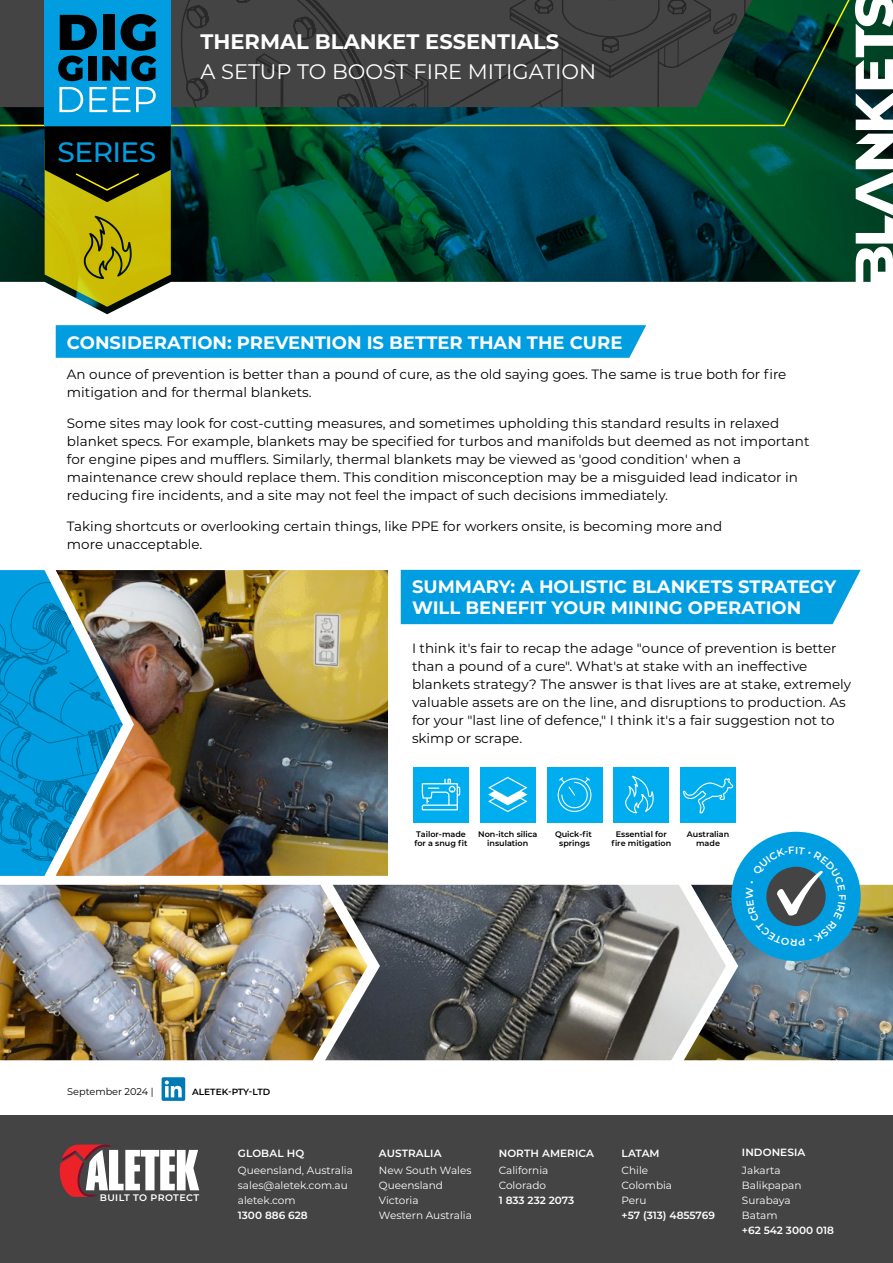
<style>
.page{position:relative;width:893px;height:1263px;background:#fff}
.page>*{position:absolute;margin:0;border:0;box-sizing:border-box;transform-origin:0 0}
.t1{font:500 28.05px "Montserrat";letter-spacing:-.02em;color:#009de1}
.t2{font:21px "Montserrat";color:#fff}
.t3{font:700 21px "Montserrat";color:#fff}
.t4{font:700 18px/21px "Montserrat";color:#fff}
.t5{font:13.5px/18px "Montserrat";color:#000}
.t6{font:10.5px/15px "Montserrat";color:#fff}
.t7{font:600 10.5px "Montserrat";color:#fff}
.t8{font:600 10.05px "Montserrat";color:#fff}
.t9{font:9.75px "Montserrat";color:#000}
.t10{font:600 9.45px "Montserrat";letter-spacing:.04em;color:#fff}
.t11{font:600 9px "Montserrat";color:#000}
.t12{font:600 8.1px/9.6px "Montserrat";color:#000;text-align:center}
.s1{font-size:9.6px}
</style>
<div class="page">
<img style="left:368px;top:885px;width:316px;height:175px">
<img style="left:684px;top:885px;width:209px;height:175px">
<img style="left:0;top:885px;width:368px;height:175px">
<svg style="left:0;top:127px;width:855px;height:155px;background:#00463e"></svg>
<svg style="left:855px;top:127px;width:38px;height:155px"></svg>
<svg style="left:0;top:0;width:893px;height:127px;background:#354741"></svg>
<div style="left:45px;top:0;width:126px;height:126px;background:#009de1"></div>
<svg style="left:58px;top:14px;width:99px;height:67px"></svg>
<svg style="left:59px;top:87px;width:24px;height:25px"></svg>
<svg style="left:89px;top:87px;width:18px;height:25px"></svg>
<svg style="left:113px;top:87px;width:43px;height:25px"></svg>
<svg style="left:45px;top:126px;width:126px;height:181px;background:#7f7a13"></svg>
<div style="left:401px;top:570px;width:460px;height:54px;background:#009de1"></div>
<svg style="left:56px;top:325px;width:590px;height:33px;background:#069fe1"></svg>
<img style="left:123px;top:570px;width:265px;height:306px">
<svg style="left:0;top:570px;width:123px;height:306px;background:#3996b9"></svg>
<div style="left:731px;top:832px;width:130px;height:129px;background:#009de1;border-radius:50%"></div>
<div style="left:480px;top:767px;width:56px;height:55px;background:#00aeef"></div>
<div style="left:413px;top:767px;width:56px;height:55px;background:#00aeef"></div>
<div style="left:547px;top:767px;width:55px;height:55px;background:#00aeef"></div>
<div style="left:613px;top:767px;width:56px;height:55px;background:#00aeef"></div>
<div style="left:680px;top:767px;width:56px;height:55px;background:#00aeef"></div>
<svg style="left:683px;top:778px;width:50px;height:35px"></svg>
<svg style="left:625px;top:776px;width:29px;height:47px"></svg>
<svg style="left:558px;top:777px;width:33px;height:35px"></svg>
<svg style="left:422px;top:779px;width:38px;height:31px"></svg>
<svg style="left:488px;top:777px;width:39px;height:35px"></svg>
<div style="left:162px;top:1077px;width:23px;height:24px;background:#007ab5;border-radius:2px"></div>
<svg style="left:165px;top:1080px;width:17px;height:17px"></svg>
<div style="left:0;top:1116px;width:893px;height:147px;background:#454445"></div>
<svg style="left:60px;top:1144px;width:139px;height:53px"></svg>
<svg style="left:746px;top:846px;width:99px;height:100px"></svg>
<h1 class="t1" style="left:58px;top:133px;width:100px">SERIES</h1>
<h2 class="t3" style="left:201px;top:26px;width:360px">THERMAL BLANKET ESSENTIALS</h2>
<h2 class="t2" style="left:201px;top:57px;width:397px">A SETUP TO BOOST FIRE MITIGATION</h2>
<h3 class="t4" style="left:67px;top:331px;width:557px">CONSIDERATION: PREVENTION IS BETTER THAN THE CURE</h3>
<p class="t5" style="left:67px;top:365px;width:721px">An ounce of prevention is better than a pound of cure, as the old saying goes. The same is true both for fire mitigation and for thermal blankets.</p>
<p class="t5" style="left:67px;top:414px;width:744px">Some sites may look for cost-cutting measures, and sometimes upholding this standard results in relaxed blanket specs. For example, blankets may be specified for turbos and manifolds but deemed as not important for engine pipes and mufflers. Similarly, thermal blankets may be viewed as 'good condition' when a maintenance crew should replace them. This condition misconception may be a misguided lead indicator in reducing fire incidents, and a site may not feel the impact of such decisions immediately.</p>
<p class="t5" style="left:67px;top:516px;width:657px">Taking shortcuts or overlooking certain things, like PPE for workers onsite, is becoming more and more unacceptable.</p>
<h3 class="t4" style="left:412px;top:575px;width:426px">SUMMARY: A HOLISTIC BLANKETS STRATEGY<br>WILL BENEFIT YOUR MINING OPERATION</h3>
<p class="t5" style="left:412px;top:639px;width:441px">I think it's fair to recap the adage "ounce of prevention is better than a pound of a cure". What's at stake with an ineffective blankets strategy? The answer is that lives are at stake, extremely valuable assets are on the line, and disruptions to production. As for your "last line of defence," I think it's a fair suggestion not to skimp or scrape.</p>
<p class="t12" style="left:414px;top:829px;width:55px;text-align:left">Tailor-made for a snug fit</p>
<p class="t12" style="left:611px;top:829px;width:62px">Essential for fire mitigation</p>
<p class="t12" style="left:478px;top:829px;width:61px">Non-itch silica insulation</p>
<p class="t12" style="left:555px;top:829px;width:38px">Quick-fit springs</p>
<p class="t12" style="left:687px;top:829px;width:44px">Australian made</p>
<p class="t8" style="left:795px;top:843px;width:5px">I</p>
<p class="t8" style="left:849px;top:894px;width:8px;rotate:90deg">F</p>
<p class="t9" style="left:67px;top:1084px;width:88px">September 2024 |</p>
<p class="t11" style="left:192px;top:1085px;width:80px">ALETEK-PTY-LTD</p>
<p class="t10" style="left:100px;top:1192px;width:101px">BUILT TO PROTEC<span class="s1">T</span></p>
<p class="t7" style="left:238px;top:1145px;width:68px">GLOBAL HQ</p>
<p class="t6" style="left:238px;top:1163px;width:117px">Queensland, Australia sales@aletek.com.au aletek.com</p>
<p class="t7" style="left:238px;top:1208px;width:71px">1300 886 628</p>
<p class="t7" style="left:379px;top:1145px;width:64px">AUSTRALIA</p>
<p class="t6" style="left:379px;top:1163px;width:94px">New South Wales<br>Queensland<br>Victoria<br>Western Australia</p>
<p class="t7" style="left:499px;top:1145px;width:97px">NORTH AMERICA</p>
<p class="t6" style="left:499px;top:1163px;width:51px">California<br>Colorado</p>
<p class="t7" style="left:499px;top:1193px;width:77px">1 833 232 2073</p>
<p class="t7" style="left:622px;top:1145px;width:40px">LATAM</p>
<p class="t6" style="left:622px;top:1163px;width:52px">Chile<br>Colombia<br>Peru</p>
<p class="t7" style="left:622px;top:1208px;width:95px">+57 (313) 4855769</p>
<p class="t7" style="left:742px;top:1145px;width:65px">INDONESIA</p>
<p class="t6" style="left:742px;top:1163px;width:61px">Jakarta<br>Balikpapan<br>Surabaya<br>Batam</p>
<p class="t7" style="left:742px;top:1223px;width:94px">+62 542 3000 018</p>
</div>
